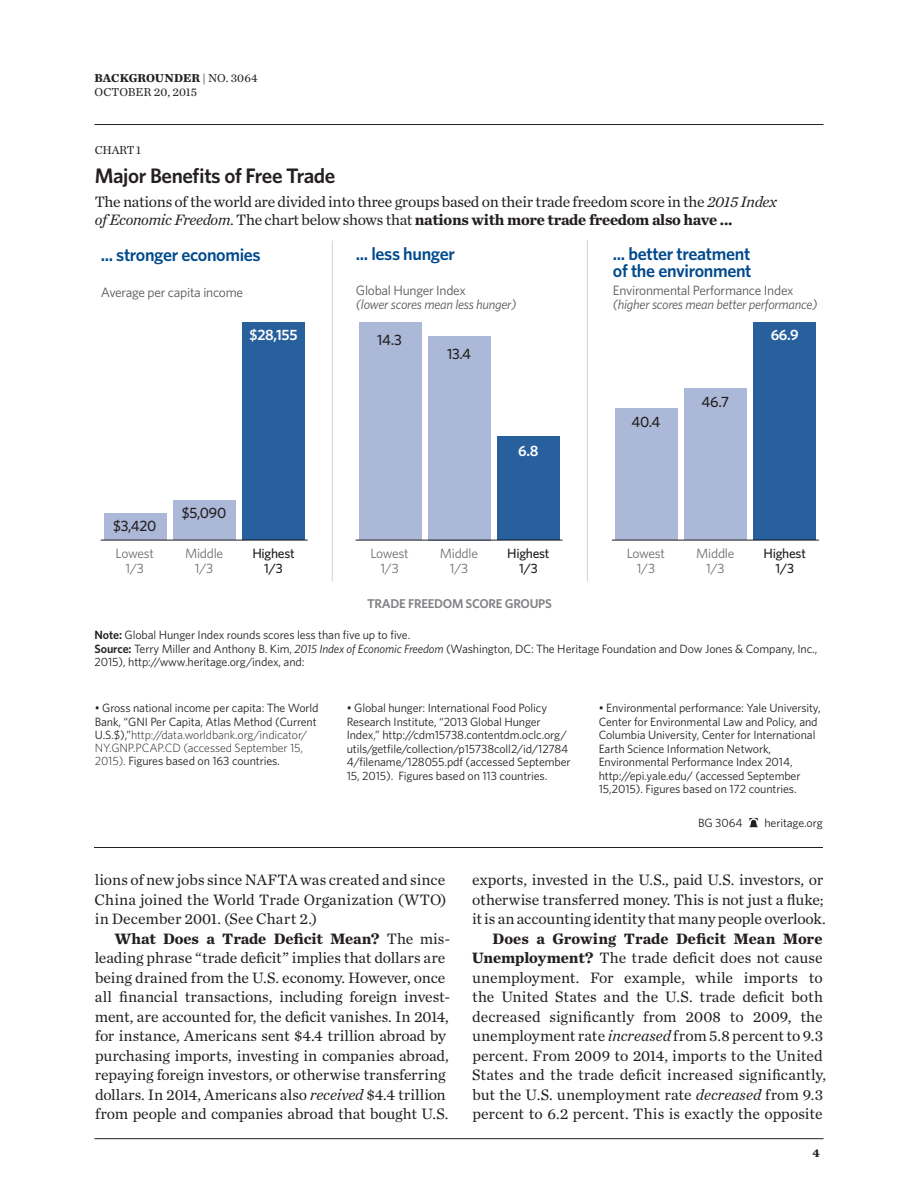
<style>
.page{position:relative;width:918px;height:1188px;background:#fff}
.page>*{position:absolute;margin:0;border:0;box-sizing:border-box;transform-origin:0 0}
.t1{font:600 21px "Whitney";letter-spacing:-.02em;color:#231f20}
.t2{font:600 18px/16.5px "Whitney";letter-spacing:-.02em;color:#004a8d}
.Body_Text__Run-In_He{font:15.75px/19.5px "Chronicle Text G1";letter-spacing:-.01em;color:#231f20}
.t3{font:500 15px "Whitney";letter-spacing:-.02em;color:#231f20}
.t4{font:600 15px "Whitney";color:#fff}
.t5{font:italic 13.5px/14.2px "Whitney";letter-spacing:-.02em;color:#57585a}
.t6{font:13.5px/14.2px "Whitney";letter-spacing:-.02em;color:#6c6d70;text-align:center}
.t7{font:500 13.5px/14.2px "Whitney";letter-spacing:-.02em;color:#231f20;text-align:center}
.t8{font:13.5px "Whitney";letter-spacing:-.02em;color:#57585a}
.t9{font:600 12.75px "Whitney";letter-spacing:-.02em;color:#808285}
.t10{font:12px/13.5px "Whitney";letter-spacing:-.01em;color:#231f20}
.t11{font:12px/14.4px "Chronicle Text G1";letter-spacing:.01em;color:#231f20}
.t12{font:700 12px "Chronicle Text G1";color:#231f20}
.s1{font-weight:700}
.s2{font-style:italic}
.s3{font-style:normal}
.s4{font-weight:600}
.s5{font-weight:300}
</style>
<div class="page">
<hr style="left:94px;top:1138px;width:730px;height:1px;background:#231f20">
<hr style="left:94px;top:124px;width:730px;height:1px;background:#231f20">
<svg style="left:749px;top:817px;width:10px;height:11px"></svg>
<hr style="left:95px;top:847px;width:728px;height:1px;background:#231f20">
<hr style="left:332px;top:241px;width:1px;height:340px;background:#d1d2d4">
<hr style="left:612px;top:540px;width:207px;height:1px;background:#231f20">
<div style="left:615px;top:409px;width:62px;height:131px;background:#acb8d7"></div>
<div style="left:684px;top:388px;width:62px;height:152px;background:#acb8d7"></div>
<div style="left:753px;top:323px;width:62px;height:217px;background:#27609d"></div>
<hr style="left:587px;top:241px;width:1px;height:340px;background:#d1d2d4">
<hr style="left:356px;top:540px;width:207px;height:1px;background:#231f20">
<div style="left:359px;top:322px;width:62px;height:218px;background:#acb8d7"></div>
<div style="left:428px;top:336px;width:62px;height:204px;background:#acb8d7"></div>
<div style="left:497px;top:437px;width:62px;height:103px;background:#27609d"></div>
<hr style="left:101px;top:540px;width:207px;height:1px;background:#231f20">
<div style="left:104px;top:514px;width:62px;height:26px;background:#acb8d7"></div>
<div style="left:173px;top:501px;width:62px;height:39px;background:#acb8d7"></div>
<div style="left:242px;top:323px;width:62px;height:217px;background:#27609d"></div>
<p class="t11" style="left:94px;top:70px;width:165px"><span class="s1">BACKGROUNDER</span> | NO. 3064<br>October 20, 2015</p>
<p class="t11" style="left:95px;top:142px;width:48px">CHART 1</p>
<p class="t1" style="left:95px;top:161px;width:242px">Major Benefits of Free Trade</p>
<p class="Body_Text__Run-In_He" style="left:95px;top:192px;width:684px;line-height:18px">The nations of the world are divided into three groups based on their trade freedom score in the <span class="s2">2015 Index of Economic Freedom</span>. The chart below shows that <span class="s1">nations with more trade freedom also have ...</span></p>
<p class="t2" style="left:101px;top:246px;width:161px">... stronger economies</p>
<p class="t8" style="left:101px;top:283px;width:144px">Average per capita income</p>
<p class="t4" style="left:250px;top:324px;width:49px">$28,155</p>
<p class="t3" style="left:113px;top:516px;width:45px">$3,420</p>
<p class="t3" style="left:182px;top:503px;width:46px">$5,090</p>
<p class="t6" style="left:116px;top:546px;width:40px">Lowest<br>1/3</p>
<p class="t6" style="left:185px;top:546px;width:40px">Middle<br>1/3</p>
<p class="t7" style="left:252px;top:546px;width:44px">Highest<br>1/3</p>
<p class="t2" style="left:356px;top:245px;width:101px">... less hunger</p>
<p class="t5" style="left:356px;top:283px;width:162px"><span class="s3">Global Hunger Index<br></span>(lower scores mean less hunger)</p>
<p class="t3" style="left:377px;top:330px;width:26px">14.3</p>
<p class="t3" style="left:447px;top:343px;width:25px">13.4</p>
<p class="t4" style="left:518px;top:441px;width:22px">6.8</p>
<p class="t6" style="left:370px;top:546px;width:40px">Lowest<br>1/3</p>
<p class="t6" style="left:440px;top:546px;width:40px">Middle<br>1/3</p>
<p class="t7" style="left:507px;top:546px;width:44px">Highest<br>1/3</p>
<p class="t9" style="left:367px;top:595px;width:186px">TRADE FREEDOM SCORE GROUPS</p>
<p class="t2" style="left:613px;top:245px;width:140px">... better treatment of the environment</p>
<p class="t5" style="left:613px;top:283px;width:206px"><span class="s3">Environmental Performance Index </span>(higher scores mean better performance)</p>
<p class="t3" style="left:632px;top:412px;width:30px">40.4</p>
<p class="t3" style="left:702px;top:392px;width:29px">46.7</p>
<p class="t4" style="left:771px;top:325px;width:29px">66.9</p>
<p class="t6" style="left:627px;top:546px;width:40px">Lowest<br>1/3</p>
<p class="t6" style="left:696px;top:546px;width:40px">Middle<br>1/3</p>
<p class="t7" style="left:764px;top:546px;width:44px">Highest<br>1/3</p>
<p class="t10" style="left:95px;top:628px;width:724px"><span class="s4">Note:</span> Global Hunger Index rounds scores less than five up to five.<br><span class="s4">Source:</span> Terry Miller and Anthony B. Kim, <span class="s2">2015 Index of Economic Freedom</span> (Washington, DC: The Heritage Foundation and Dow Jones &amp; Company, Inc.,<br>2015), http://www.heritage.org/index, and:</p>
<p class="t10" style="left:95px;top:701px;width:225px">• Gross national income per capita: The World Bank, “GNI Per Capita, Atlas Method (Current U.S.$),”<span class="s5">http://data.worldbank.org/indicator/ NY.GNP.PCAP.CD (accessed September 15, 2015).</span> Figures based on 163 countries.</p>
<p class="t10" style="left:347px;top:701px;width:225px">• Global hunger: International Food Policy Research Institute, “2013 Global Hunger Index,” http://cdm15738.contentdm.oclc.org/ utils/getfile/collection/p15738coll2/id/12784<br>4/filename/128055.pdf (accessed September 15, 2015). Figures based on 113 countries.</p>
<p class="t10" style="left:599px;top:701px;width:224px">• Environmental performance: Yale University, Center for Environmental Law and Policy, and Columbia University, Center for International Earth Science Information Network, Environmental Performance Index 2014, http://epi.yale.edu/ (accessed September 15,2015). Figures based on 172 countries.</p>
<p class="Body_Text__Run-In_He" style="left:95px;top:869px;width:353px;text-align:justify">lions of new jobs since NAFTA was created and since China joined the World Trade Organization (WTO) in December 2001. (See Chart 2.)</p>
<p class="Body_Text__Run-In_He" style="left:95px;top:928px;width:357px;text-indent:20px"><span class="s1">What Does a Trade Deficit Mean?</span> The mis&shy;leading phrase “trade deficit” implies that dollars are being drained from the U.S. economy. However, once all financial transactions, including foreign invest&shy;ment, are accounted for, the deficit vanishes. In 2014, for instance, Americans sent $4.4 trillion abroad by purchasing imports, investing in companies abroad, repaying foreign investors, or otherwise transferring dollars. In 2014, Americans also <span class="s2">received</span> $4.4 trillion from people and companies abroad that bought U.S.</p>
<p class="t10" style="left:698px;top:816px;width:46px">BG 3064</p>
<p class="t10" style="left:764px;top:816px;width:60px">heritage.org</p>
<p class="Body_Text__Run-In_He" style="left:472px;top:869px;width:355px">exports, invested in the U.S., paid U.S. investors, or otherwise transferred money. This is not just a fluke; it is an accounting identity that many people overlook.</p>
<p class="Body_Text__Run-In_He" style="left:472px;top:928px;width:356px;text-indent:21px"><span class="s1">Does a Growing Trade Deficit Mean More Unemployment?</span> The trade deficit does not cause unemployment. For example, while imports to the United States and the U.S. trade deficit both decreased significantly from 2008 to 2009, the unemployment rate <span class="s2">increased</span> from 5.8 percent to 9.3 percent. From 2009 to 2014, imports to the United States and the trade deficit increased significantly, but the U.S. unemployment rate <span class="s2">decreased</span> from 9.3 percent to 6.2 percent. This is exactly the opposite</p>
<p class="t12" style="left:812px;top:1144px;width:9px">4</p>
</div>
